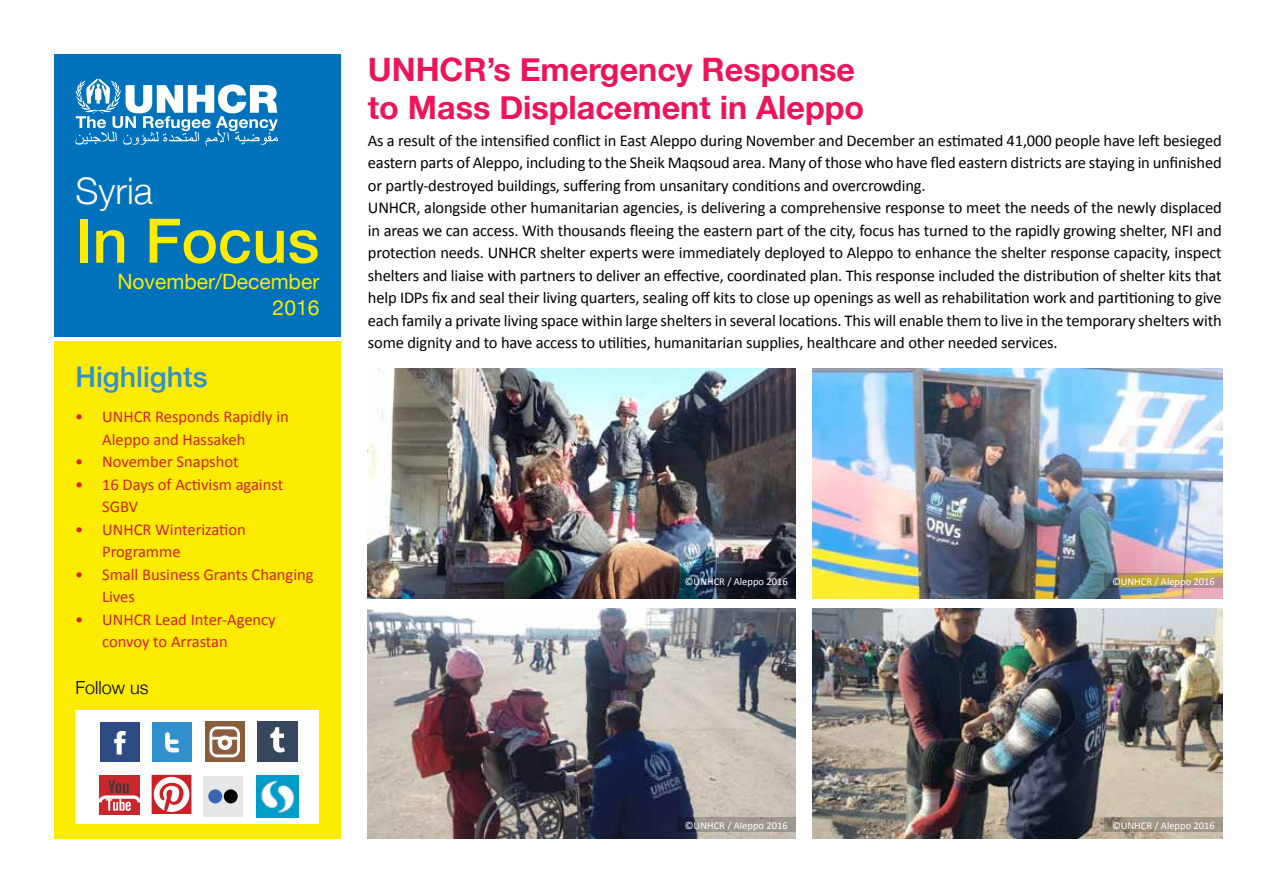
<style>
.page{position:relative;width:1276px;height:893px;background:#fff}
.page>*{position:absolute;margin:0;border:0;box-sizing:border-box;transform-origin:0 0}
.t1{font:500 61.5px "Helvetica Neue";color:#fdeb00}
.t2{font:300 36.6px "Helvetica Neue";color:#fff}
.t3{font:700 32.25px/38.7px "Helvetica Neue";color:#ed145b}
.t4{font:500 28.5px "Helvetica Neue";color:#328fce}
.t5{font:21px/26px "Helvetica Neue";color:#fdeb00;text-align:right}
.t6{font:300 18px "Helvetica Neue";color:#000}
.t7{font:16.5px/22.5px "Calibri";letter-spacing:-.01em;color:#000}
.t8{font:16.5px/22.5px "Calibri";color:#d2232a}
.t9{font:10.5px "Calibri";color:#fff}
</style>
<div class="page">
<div style="left:54px;top:54px;width:286px;height:282px;background:#0072bc"></div>
<div style="left:54px;top:341px;width:286px;height:498px;background:#fdeb00"></div>
<svg style="left:75px;top:79px;width:203px;height:68px"></svg>
<div style="left:75px;top:710px;width:244px;height:113px;background:#fff"></div>
<div style="left:100px;top:723px;width:39px;height:39px;background:#304a83"></div>
<svg style="left:114px;top:731px;width:12px;height:23px"></svg>
<div style="left:152px;top:723px;width:40px;height:39px;background:#328fce"></div>
<svg style="left:165px;top:732px;width:14px;height:20px"></svg>
<div style="left:205px;top:722px;width:40px;height:40px;background:#8a5e3c"></div>
<svg style="left:209px;top:726px;width:31px;height:31px"></svg>
<div style="left:257px;top:722px;width:41px;height:40px;background:#36465c"></div>
<svg style="left:270px;top:727px;width:15px;height:25px"></svg>
<div style="left:99px;top:775px;width:41px;height:40px;background:#ca272d"></div>
<svg style="left:99px;top:780px;width:41px;height:31px"></svg>
<svg style="left:152px;top:775px;width:39px;height:39px"></svg>
<div style="left:203px;top:776px;width:40px;height:40px;background:#e6e7e8"></div>
<div style="left:208px;top:789px;width:14px;height:14px;background:#3866b0;border-radius:50%"></div>
<div style="left:224px;top:789px;width:14px;height:14px;background:#000;border-radius:50%"></div>
<img style="left:257px;top:776px;width:41px;height:42px">
<img style="left:368px;top:369px;width:427px;height:230px">
<img style="left:368px;top:609px;width:427px;height:230px">
<img style="left:812px;top:369px;width:410px;height:230px">
<img style="left:812px;top:609px;width:410px;height:230px">
<svg style="left:1104px;top:574px;width:118px;height:14px;background:#a8945d"></svg>
<svg style="left:677px;top:574px;width:118px;height:14px;background:#1b2736"></svg>
<svg style="left:1104px;top:818px;width:118px;height:14px;background:#9a9181"></svg>
<svg style="left:677px;top:818px;width:118px;height:14px;background:#888481"></svg>
<h2 class="t2" style="left:75px;top:162px;width:79px">Syria</h2>
<h1 class="t1" style="left:75px;top:191px;width:245px">In Focus</h1>
<p class="t5" style="left:117px;top:270px;width:203px">November/December<br>2016</p>
<h3 class="t4" style="left:75px;top:354px;width:133px">Highlights</h3>
<p class="t8" style="left:75px;top:406px;width:10px">•</p>
<p class="t8" style="left:75px;top:451px;width:10px">•</p>
<p class="t8" style="left:75px;top:473px;width:10px">•</p>
<p class="t8" style="left:75px;top:518px;width:10px">•</p>
<p class="t8" style="left:75px;top:563px;width:10px">•</p>
<p class="t8" style="left:75px;top:608px;width:10px">•</p>
<p class="t8" style="left:102px;top:406px;width:188px">UNHCR Responds Rapidly in</p>
<p class="t8" style="left:102px;top:428px;width:145px">Aleppo and Hassakeh<br>November Snapshot</p>
<p class="t8" style="left:102px;top:473px;width:183px">16 Days of Activism against</p>
<p class="t8" style="left:102px;top:496px;width:145px">SGBV<br>UNHCR Winterization</p>
<p class="t8" style="left:102px;top:541px;width:213px">Programme<br>Small Business Grants Changing</p>
<p class="t8" style="left:102px;top:586px;width:175px">Lives<br>UNHCR Lead Inter-Agency</p>
<p class="t8" style="left:102px;top:631px;width:127px">convoy to Arrastan</p>
<p class="t6" style="left:75px;top:673px;width:75px">Follow us</p>
<h3 class="t3" style="left:368px;top:51px;width:498px">UNHCR s’ Emergency Response to Mass Displacement in Aleppo</h3>
<p class="t7" style="left:368px;top:129px;width:855px">As a result of the intensified conflict in East Aleppo during November and December an estimated 41,000 people have left besieged eastern parts of Aleppo, including to the Sheik Maqsoud area. Many of those who have fled eastern districts are staying in unfinished or partly-destroyed buildings, suffering from unsanitary conditions and overcrowding.<br>UNHCR, alongside other humanitarian agencies is, delivering a comprehensive response to meet the needs of the newly displaced in areas we can access. With thousands fleeing the eastern part of the city, focus has turned to the rapidly growing shelter, NFI and protection needs. UNHCR shelter experts were immediately deployed to Aleppo to enhance the shelter response capacity, inspect shelters and liaise with partners to deliver an effective, coordinated plan. This response included the distribution of shelter kits that help IDPs fix and seal their living quarters, sealing off kits to close up openings as well as rehabilitation work and partitioning to give each family a private living space within large shelters in several locations. This will enable them to live in the temporary shelters with some dignity and to have access to utilities, humanitarian supplies, healthcare and other needed services.</p>
<p class="t9" style="left:685px;top:575px;width:104px">©UNHCR / Aleppo 2016</p>
<p class="t9" style="left:1112px;top:575px;width:104px">©UNHCR / Aleppo 2016</p>
<p class="t9" style="left:685px;top:818px;width:104px">©UNHCR / Aleppo 2016</p>
<p class="t9" style="left:1103px;top:815px;width:113px">©UNHCR / TARTOUS 2016</p>
<p class="t9" style="left:1112px;top:818px;width:104px">©UNHCR / Aleppo 2016</p>
</div>
